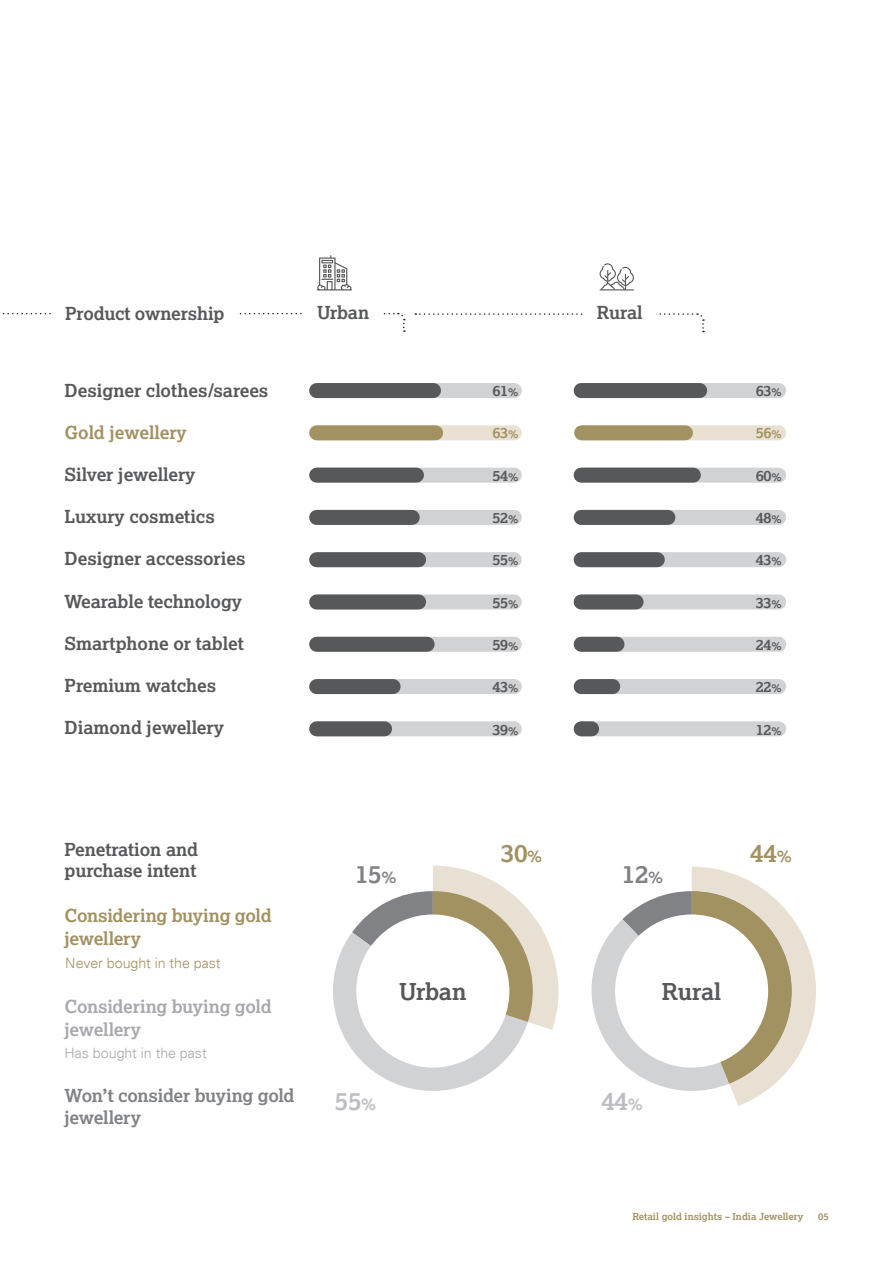
<style>
.page{position:relative;width:893px;height:1263px;background:#fff}
.page>*{position:absolute;margin:0;border:0;box-sizing:border-box;transform-origin:0 0}
.Section_heading{font:700 25.05px "Lexia";color:#bcbdc0}
.Section_heading-2{font:700 25.05px "Lexia";color:#808285}
.Section_heading-3{font:700 25.05px "Lexia";color:#a29161}
.Heading_Gold{font:700 23.25px "Lexia";letter-spacing:-.015em;color:#57585a}
.Heading{font:700 18px/21.6px "Lexia";letter-spacing:-.005em;color:#57585a}
.Heading-2{font:700 18px/22.5px "Lexia";letter-spacing:-.015em;color:#a29161}
.Heading_Gold-2{font:700 18px/22.5px "Lexia";letter-spacing:-.02em;color:#808285}
.Heading_Gold-3{font:700 18px/22.5px "Lexia";letter-spacing:-.02em;color:#a8a9ad}
.Heading_Gold-4{font:700 18px "Lexia";letter-spacing:-.015em;color:#57585a}
.Section_heading-4{font:700 14.85px "Lexia";letter-spacing:-.015em;color:#57585a}
.Section_heading-5{font:700 14.85px "Lexia";color:#a29161}
.Body_copy_9_5_12{font:300 14.25px "Univers";letter-spacing:-.005em;color:#a29161}
.Body_copy_9_5_12-2{font:300 14.25px "Univers";letter-spacing:-.005em;color:#a8a9ad}
.t1{font:700 9.75px "Lexia";color:#a29161}
.s1{font-size:11.4px}
.s2{font-size:16.65px}
</style>
<div class="page">
<div style="left:317px;top:383px;width:197px;height:15px;background:#d1d2d4"></div>
<div style="left:317px;top:552px;width:197px;height:15px;background:#d1d2d4"></div>
<div style="left:317px;top:468px;width:197px;height:15px;background:#d1d2d4"></div>
<div style="left:317px;top:637px;width:197px;height:15px;background:#d1d2d4"></div>
<div style="left:317px;top:721px;width:197px;height:15px;background:#d1d2d4"></div>
<div style="left:317px;top:425px;width:197px;height:15px;background:#e8e1d3"></div>
<div style="left:317px;top:594px;width:197px;height:15px;background:#d1d2d4"></div>
<div style="left:317px;top:510px;width:197px;height:15px;background:#d1d2d4"></div>
<div style="left:317px;top:679px;width:197px;height:15px;background:#d1d2d4"></div>
<div style="left:317px;top:383px;width:116px;height:15px;background:#57585a"></div>
<div style="left:317px;top:552px;width:102px;height:15px;background:#57585a"></div>
<div style="left:317px;top:721px;width:68px;height:15px;background:#57585a"></div>
<div style="left:317px;top:468px;width:99px;height:15px;background:#57585a"></div>
<div style="left:317px;top:637px;width:110px;height:15px;background:#57585a"></div>
<div style="left:317px;top:425px;width:119px;height:15px;background:#a29161"></div>
<div style="left:317px;top:594px;width:102px;height:15px;background:#57585a"></div>
<div style="left:317px;top:510px;width:95px;height:15px;background:#57585a"></div>
<div style="left:317px;top:679px;width:76px;height:15px;background:#57585a"></div>
<svg style="left:2px;top:313px;width:403px;height:19px"></svg>
<svg style="left:415px;top:313px;width:289px;height:19px"></svg>
<div style="left:304px;top:305px;width:78px;height:14px;background:#fff"></div>
<div style="left:584px;top:305px;width:71px;height:14px;background:#fff"></div>
<div style="left:52px;top:294px;width:185px;height:39px;background:#fff"></div>
<svg style="left:333px;top:865px;width:225px;height:226px"></svg>
<div style="left:356px;top:914px;width:153px;height:153px;background:#fff;border-radius:50%"></div>
<svg style="left:591px;top:867px;width:225px;height:239px"></svg>
<div style="left:615px;top:914px;width:153px;height:153px;background:#fff;border-radius:50%"></div>
<div style="left:582px;top:383px;width:197px;height:15px;background:#d1d2d4"></div>
<div style="left:582px;top:552px;width:197px;height:15px;background:#d1d2d4"></div>
<div style="left:582px;top:468px;width:197px;height:15px;background:#d1d2d4"></div>
<div style="left:582px;top:637px;width:197px;height:15px;background:#d1d2d4"></div>
<div style="left:582px;top:721px;width:197px;height:15px;background:#d1d2d4"></div>
<div style="left:582px;top:425px;width:197px;height:15px;background:#e8e1d3"></div>
<div style="left:582px;top:594px;width:197px;height:15px;background:#d1d2d4"></div>
<div style="left:582px;top:510px;width:197px;height:15px;background:#d1d2d4"></div>
<div style="left:582px;top:679px;width:197px;height:15px;background:#d1d2d4"></div>
<div style="left:581px;top:383px;width:119px;height:15px;background:#57585a"></div>
<div style="left:581px;top:552px;width:76px;height:15px;background:#57585a"></div>
<div style="left:581px;top:468px;width:112px;height:15px;background:#57585a"></div>
<div style="left:581px;top:637px;width:36px;height:15px;background:#57585a"></div>
<div style="left:582px;top:425px;width:103px;height:15px;background:#a29161"></div>
<div style="left:581px;top:594px;width:55px;height:15px;background:#57585a"></div>
<div style="left:581px;top:510px;width:87px;height:15px;background:#57585a"></div>
<div style="left:581px;top:679px;width:32px;height:15px;background:#57585a"></div>
<div style="left:581px;top:721px;width:11px;height:15px;background:#57585a"></div>
<svg style="left:317px;top:255px;width:35px;height:35px"></svg>
<svg style="left:600px;top:263px;width:34px;height:27px"></svg>
<p class="Heading_Gold-4" style="left:65px;top:303px;width:161px">Product ownership</p>
<p class="Heading_Gold-4" style="left:317px;top:301px;width:53px">Urban</p>
<p class="Heading_Gold-4" style="left:597px;top:301px;width:48px">Rural</p>
<p class="Heading" style="left:65px;top:379px;width:205px">Designer clothes/sarees</p>
<p class="Heading-2" style="left:65px;top:421px;width:124px">Gold jewellery</p>
<p class="Heading" style="left:65px;top:463px;width:132px">Silver jewellery</p>
<p class="Heading" style="left:65px;top:505px;width:152px">Luxury cosmetics</p>
<p class="Heading" style="left:65px;top:548px;width:182px">Designer accessories</p>
<p class="Heading" style="left:65px;top:590px;width:179px">Wearable technology</p>
<p class="Heading" style="left:65px;top:632px;width:181px">Smartphone or tablet</p>
<p class="Heading" style="left:65px;top:674px;width:153px">Premium watches</p>
<p class="Heading" style="left:65px;top:716px;width:161px">Diamond jewellery</p>
<p class="Heading" style="left:64px;top:838px;width:135px">Penetration and purchase intent</p>
<p class="Heading-2" style="left:64px;top:904px;width:209px">Considering buying gold jewellery</p>
<p class="Body_copy_9_5_12" style="left:65px;top:954px;width:157px">Never bought in the past</p>
<p class="Heading_Gold-3" style="left:64px;top:995px;width:209px">Considering buying gold jewellery</p>
<p class="Body_copy_9_5_12-2" style="left:64px;top:1044px;width:144px">Has bought in the past</p>
<p class="Heading_Gold-2" style="left:64px;top:1083px;width:232px">Won’t consider buying gold jewellery</p>
<p class="Section_heading-4" style="left:492px;top:381px;width:27px">61<span class="s1">%</span></p>
<p class="Section_heading-4" style="left:756px;top:381px;width:27px">63<span class="s1">%</span></p>
<p class="Section_heading-5" style="left:492px;top:423px;width:27px">63<span class="s1">%</span></p>
<p class="Section_heading-5" style="left:756px;top:423px;width:27px">56<span class="s1">%</span></p>
<p class="Section_heading-4" style="left:492px;top:466px;width:27px">54<span class="s1">%</span></p>
<p class="Section_heading-4" style="left:756px;top:466px;width:27px">60<span class="s1">%</span></p>
<p class="Section_heading-4" style="left:492px;top:508px;width:27px">52<span class="s1">%</span></p>
<p class="Section_heading-4" style="left:756px;top:508px;width:27px">48<span class="s1">%</span></p>
<p class="Section_heading-4" style="left:492px;top:550px;width:27px">55<span class="s1">%</span></p>
<p class="Section_heading-4" style="left:756px;top:550px;width:27px">43<span class="s1">%</span></p>
<p class="Section_heading-4" style="left:492px;top:593px;width:27px">55<span class="s1">%</span></p>
<p class="Section_heading-4" style="left:756px;top:593px;width:27px">33<span class="s1">%</span></p>
<p class="Section_heading-4" style="left:492px;top:635px;width:27px">59<span class="s1">%</span></p>
<p class="Section_heading-4" style="left:756px;top:635px;width:27px">24<span class="s1">%</span></p>
<p class="Section_heading-4" style="left:492px;top:677px;width:27px">43<span class="s1">%</span></p>
<p class="Section_heading-4" style="left:756px;top:677px;width:27px">22<span class="s1">%</span></p>
<p class="Section_heading-4" style="left:492px;top:720px;width:27px">39<span class="s1">%</span></p>
<p class="Section_heading-4" style="left:756px;top:720px;width:27px">12<span class="s1">%</span></p>
<p class="Section_heading-3" style="left:501px;top:837px;width:43px">30<span class="s2">%</span></p>
<p class="Section_heading-3" style="left:750px;top:837px;width:43px">44<span class="s2">%</span></p>
<p class="Section_heading-2" style="left:355px;top:858px;width:43px">15<span class="s2">%</span></p>
<p class="Section_heading-2" style="left:622px;top:858px;width:43px">12<span class="s2">%</span></p>
<p class="Heading_Gold" style="left:399px;top:977px;width:69px">Urban</p>
<p class="Heading_Gold" style="left:662px;top:977px;width:61px">Rural</p>
<p class="Section_heading" style="left:335px;top:1085px;width:43px">55<span class="s2">%</span></p>
<p class="Section_heading" style="left:601px;top:1085px;width:43px">44<span class="s2">%</span></p>
<p class="t1" style="left:632px;top:1210px;width:172px">Retail gold insights – India Jewellery</p>
<p class="t1" style="left:818px;top:1210px;width:12px">05</p>
</div>
